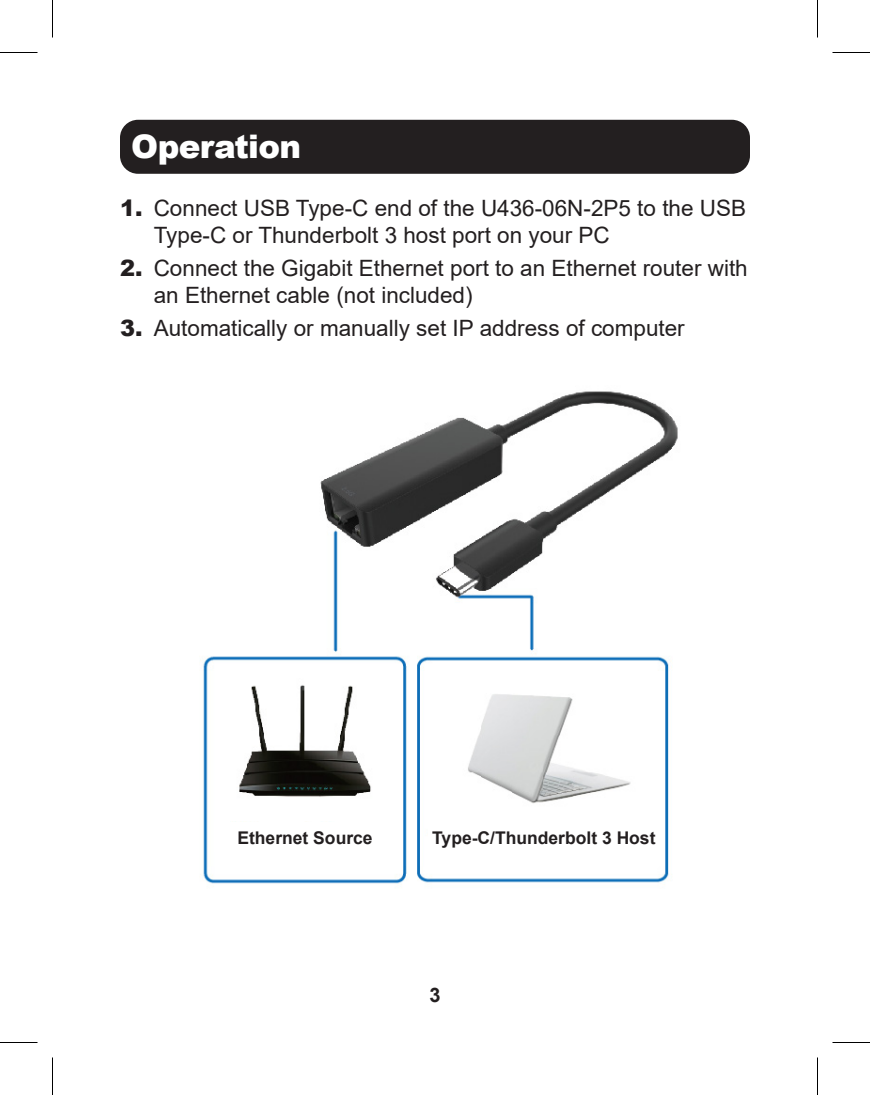
<style>
.page{position:relative;width:870px;height:1095px;background:#fff}
.page>*{position:absolute;margin:0;border:0;box-sizing:border-box;transform-origin:0 0}
.Page_Header_-_Black{font:900 32.5px "Arial";letter-spacing:-.02em;color:#fff}
.Numeric_Sequence_Cop{font:22.5px/27px "Arial";color:#231f20}
.t1{font:700 20px "Arial";color:#231f20}
.Bullet_Points_-_WEEE{font:700 17.5px "Arial";color:#231f20}
.s1{font-weight:900}
</style>
<div class="page">
<div style="left:120px;top:120px;width:630px;height:54px;background:#231f20;border-radius:18px"></div>
<img style="left:200px;top:391px;width:478px;height:493px">
<div style="left:215px;top:822px;width:181px;height:29px;background:#fff"></div>
<div style="left:429px;top:812px;width:230px;height:49px;background:#fff"></div>
<hr style="left:0;top:52px;width:38px;height:1px;background:#000">
<hr style="left:832px;top:52px;width:38px;height:1px;background:#000">
<hr style="left:0;top:1042px;width:38px;height:1px;background:#000">
<hr style="left:832px;top:1042px;width:38px;height:1px;background:#000">
<hr style="left:52px;top:0;width:1px;height:38px;background:#000">
<hr style="left:52px;top:1058px;width:1px;height:37px;background:#000">
<hr style="left:817px;top:0;width:1px;height:38px;background:#000">
<hr style="left:817px;top:1058px;width:1px;height:37px;background:#000">
<p class="Page_Header_-_Black" style="left:131px;top:123px;width:171px">Operation</p>
<p class="Numeric_Sequence_Cop" style="left:154px;top:194px;width:594px;text-indent:-34px"><span class="s1">1.</span> Connect USB Type-C end of the U436-06N-2P5 to the USB<br>Type-C or Thunderbolt 3 host port on your PC</p>
<p class="Numeric_Sequence_Cop" style="left:154px;top:255px;width:596px;text-indent:-34px"><span class="s1">2.</span> Connect the Gigabit Ethernet port to an Ethernet router with an Ethernet cable (not included)</p>
<p class="Numeric_Sequence_Cop" style="left:120px;top:315px;width:566px"><span class="s1">3.</span> Automatically or manually set IP address of computer</p>
<p class="Bullet_Points_-_WEEE" style="left:237px;top:826px;width:137px">Ethernet Source</p>
<p class="Bullet_Points_-_WEEE" style="left:432px;top:826px;width:225px">Type-C/Thunderbolt 3 Host</p>
<p class="t1" style="left:429px;top:981px;width:13px">3</p>
</div>
